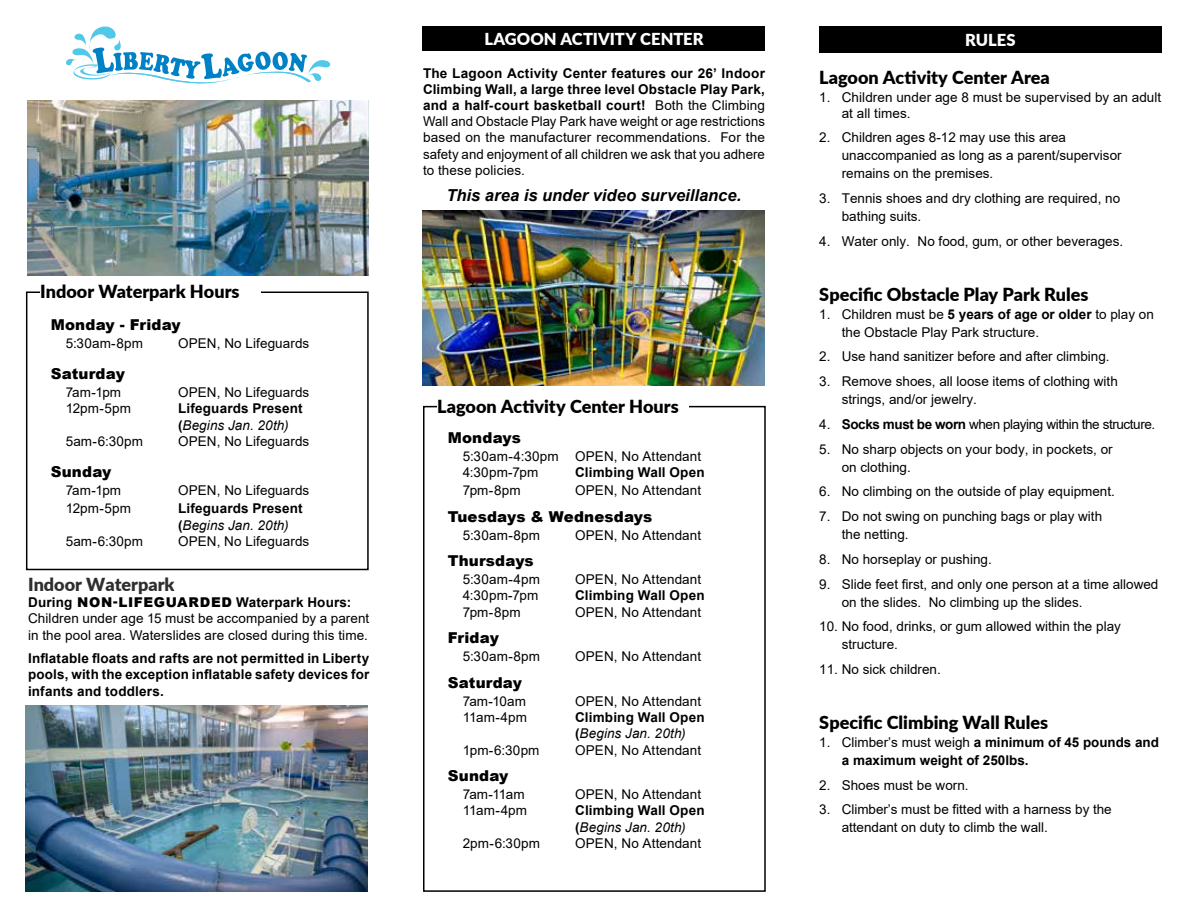
<style>
.page{position:relative;width:1188px;height:918px;background:#fff}
.page>*{position:absolute;margin:0;border:0;box-sizing:border-box;transform-origin:0 0}
.t1{font:900 18px "Lato";color:#000}
.t2{font:900 18px "Lato";color:#2e2e2f}
.t3{font:italic 700 16.5px "Arial";color:#000}
.t4{font:900 16.5px "Lato";letter-spacing:.005em;color:#fff}
.t5{font:900 15px "Arial";letter-spacing:.01em;color:#000}
.t6{font:13.5px/16.2px "Arial";color:#000}
.t7{font:700 13.5px/16.2px "Arial";letter-spacing:.01em;color:#000}
.t8{font:13.5px "Arial";letter-spacing:-.03em;color:#000}
.s1{font-weight:400;font-style:italic}
.s2{font-weight:700}
.s3{font-weight:900}
.s4{font-weight:400}
</style>
<div class="page">
<div style="left:819px;top:26px;width:342px;height:27px;background:#000"></div>
<svg style="left:66px;top:26px;width:265px;height:58px"></svg>
<img style="left:27px;top:100px;width:342px;height:176px">
<img style="left:26px;top:705px;width:341px;height:187px">
<div style="left:26px;top:292px;width:343px;height:278px;border:2px solid #000"></div>
<div style="left:40px;top:279px;width:221px;height:24px;background:#fff"></div>
<div style="left:423px;top:26px;width:342px;height:25px;background:#000"></div>
<img style="left:422px;top:210px;width:343px;height:176px">
<div style="left:423px;top:406px;width:343px;height:486px;border:2px solid #000"></div>
<div style="left:437px;top:394px;width:251px;height:23px;background:#fff"></div>
<h1 class="t1" style="left:40px;top:278px;width:201px">Indoor Waterpark Hours</h1>
<p class="t5" style="left:51px;top:313px;width:132px">Monday - Friday</p>
<p class="t6" style="left:66px;top:335px;width:79px">5:30am-8pm</p>
<p class="t6" style="left:178px;top:335px;width:133px">OPEN, No Lifeguards</p>
<p class="t5" style="left:51px;top:363px;width:76px">Saturday</p>
<p class="t6" style="left:66px;top:384px;width:57px">7am-1pm</p>
<p class="t6" style="left:178px;top:384px;width:133px">OPEN, No Lifeguards</p>
<p class="t6" style="left:66px;top:400px;width:67px">12pm-5pm</p>
<p class="t7" style="left:178px;top:401px;width:126px">Lifeguards Present (<span class="s1">Begins Jan. 20th)</span></p>
<p class="t6" style="left:66px;top:433px;width:79px">5am-6:30pm</p>
<p class="t6" style="left:178px;top:433px;width:133px">OPEN, No Lifeguards</p>
<p class="t5" style="left:51px;top:461px;width:62px">Sunday</p>
<p class="t6" style="left:66px;top:482px;width:57px">7am-1pm</p>
<p class="t6" style="left:178px;top:482px;width:133px">OPEN, No Lifeguards</p>
<p class="t6" style="left:66px;top:500px;width:67px">12pm-5pm</p>
<p class="t7" style="left:178px;top:501px;width:126px">Lifeguards Present (<span class="s1">Begins Jan. 20th)</span></p>
<p class="t6" style="left:66px;top:533px;width:79px">5am-6:30pm</p>
<p class="t6" style="left:178px;top:533px;width:133px">OPEN, No Lifeguards</p>
<h1 class="t2" style="left:28px;top:571px;width:148px">Indoor Waterpark</h1>
<p class="t6" style="left:28px;top:594px;width:343px"><span class="s2">During</span> <span class="s3">NON-LIFEGUARDED</span> <span class="s2">Waterpark Hours:<br></span>Children under age 15 must be accompanied by a parent in the pool area. Waterslides are closed during this time.</p>
<p class="t7" style="left:28px;top:651px;width:343px;text-align:justify">Inflatable floats and rafts are not permitted in Liberty pools, with the exception inflatable safety devices for infants and toddlers.</p>
<p class="t4" style="left:484px;top:27px;width:221px">LAGOON ACTIVITY CENTER</p>
<p class="t6" style="left:423px;top:65px;width:344px;text-align:justify"><span class="s2">The Lagoon Activity Center features our 26’ Indoor Climbing Wall, a large three level Obstacle Play Park, and a half-court basketball court!</span> Both the Climbing Wall and Obstacle Play Park have weight or age restrictions based on the manufacturer recommendations. For the safety and enjoyment of all children we ask that you adhere to these policies.</p>
<p class="t3" style="left:447px;top:184px;width:296px">This area is under video surveillance.</p>
<h1 class="t1" style="left:437px;top:393px;width:243px">Lagoon Activity Center Hours</h1>
<p class="t5" style="left:448px;top:427px;width:75px">Mondays</p>
<p class="t6" style="left:463px;top:448px;width:240px">5:30am-4:30pm OPEN, No Attendant<br>4:30pm-7pm</p>
<p class="t7" style="left:575px;top:464px;width:131px">Climbing Wall Open</p>
<p class="t6" style="left:463px;top:482px;width:59px">7pm-8pm</p>
<p class="t6" style="left:575px;top:482px;width:127px">OPEN, No Attendant</p>
<p class="t5" style="left:448px;top:505px;width:206px">Tuesdays &amp; Wednesdays</p>
<p class="t6" style="left:463px;top:527px;width:79px">5:30am-8pm</p>
<p class="t6" style="left:575px;top:527px;width:127px">OPEN, No Attendant</p>
<p class="t5" style="left:448px;top:550px;width:87px">Thursdays</p>
<p class="t6" style="left:463px;top:571px;width:79px">5:30am-4pm</p>
<p class="t6" style="left:575px;top:571px;width:127px">OPEN, No Attendant</p>
<p class="t6" style="left:463px;top:588px;width:77px">4:30pm-7pm</p>
<p class="t7" style="left:575px;top:588px;width:131px">Climbing Wall Open</p>
<p class="t6" style="left:463px;top:604px;width:59px">7pm-8pm</p>
<p class="t6" style="left:575px;top:604px;width:127px">OPEN, No Attendant</p>
<p class="t5" style="left:448px;top:627px;width:53px">Friday</p>
<p class="t6" style="left:463px;top:648px;width:79px">5:30am-8pm</p>
<p class="t6" style="left:575px;top:648px;width:127px">OPEN, No Attendant</p>
<p class="t5" style="left:448px;top:672px;width:76px">Saturday</p>
<p class="t6" style="left:463px;top:693px;width:65px">7am-10am</p>
<p class="t6" style="left:575px;top:693px;width:127px">OPEN, No Attendant</p>
<p class="t6" style="left:463px;top:709px;width:66px">11am-4pm</p>
<p class="t7" style="left:575px;top:709px;width:131px">Climbing Wall Open (<span class="s1">Begins Jan. 20th)</span></p>
<p class="t6" style="left:463px;top:742px;width:78px">1pm-6:30pm</p>
<p class="t6" style="left:575px;top:742px;width:127px">OPEN, No Attendant</p>
<p class="t5" style="left:448px;top:765px;width:62px">Sunday</p>
<p class="t6" style="left:463px;top:786px;width:63px">7am-11am</p>
<p class="t6" style="left:575px;top:786px;width:127px">OPEN, No Attendant</p>
<p class="t6" style="left:463px;top:802px;width:66px">11am-4pm</p>
<p class="t7" style="left:575px;top:803px;width:131px">Climbing Wall Open (<span class="s1">Begins Jan. 20th)</span></p>
<p class="t6" style="left:463px;top:835px;width:79px">2pm-6:30pm</p>
<p class="t6" style="left:575px;top:835px;width:127px">OPEN, No Attendant</p>
<p class="t4" style="left:965px;top:28px;width:52px">RULES</p>
<h1 class="t1" style="left:819px;top:63px;width:232px">Lagoon Activity Center Area</h1>
<p class="t6" style="left:842px;top:89px;width:321px;text-indent:-23px">1. Children under age 8 must be supervised by an adult at all times.</p>
<p class="t6" style="left:842px;top:129px;width:281px;line-height:18px;text-indent:-23px">2. Children ages 8-12 may use this area unaccompanied as long as a parent/supervisor remains on the premises.</p>
<p class="t6" style="left:842px;top:189px;width:280px;line-height:18px;text-indent:-23px">3. Tennis shoes and dry clothing are required, no bathing suits.</p>
<p class="t6" style="left:819px;top:233px;width:305px">4. Water only. No food, gum, or other beverages.</p>
<h1 class="t1" style="left:819px;top:281px;width:271px">Specific Obstacle Play Park Rules</h1>
<p class="t6" style="left:842px;top:305px;width:314px;line-height:18px;text-indent:-23px">1. Children must be <span class="s2">5 years of age or older</span> to play on the Obstacle Play Park structure.</p>
<p class="t6" style="left:819px;top:349px;width:292px">2. Use hand sanitizer before and after climbing.</p>
<p class="t6" style="left:842px;top:372px;width:278px;line-height:18px;text-indent:-23px">3. Remove shoes, all loose items of clothing with strings, and/or jewelry.</p>
<p class="t8" style="left:819px;top:415px;width:338px">4. <span class="s2">Socks must be worn</span> when playing within the structure.</p>
<p class="t6" style="left:842px;top:440px;width:272px;line-height:18px;text-indent:-23px">5. No sharp objects on your body, in pockets, or on clothing.</p>
<p class="t6" style="left:819px;top:483px;width:297px">6. No climbing on the outside of play equipment.</p>
<p class="t6" style="left:842px;top:507px;width:262px;line-height:18px;text-indent:-23px">7. Do not swing on punching bags or play with the netting.</p>
<p class="t6" style="left:819px;top:551px;width:174px">8. No horseplay or pushing.</p>
<p class="t6" style="left:842px;top:575px;width:318px;line-height:18px;text-indent:-23px">9. Slide feet first, and only one person at a time allowed on the slides. No climbing up the slides.</p>
<p class="t6" style="left:842px;top:618px;width:281px;line-height:18px;text-indent:-23px">10. No food, drinks, or gum allowed within the play structure.</p>
<p class="t6" style="left:819px;top:661px;width:123px">11. No sick children.</p>
<h1 class="t1" style="left:819px;top:709px;width:230px">Specific Climbing Wall Rules</h1>
<p class="t7" style="left:842px;top:733px;width:319px;line-height:18px;text-indent:-22px"><span class="s4">1. Climber’s must weigh</span> a minimum of 45 pounds and a maximum weight of 250lbs.</p>
<p class="t6" style="left:819px;top:777px;width:151px">2. Shoes must be worn.</p>
<p class="t6" style="left:842px;top:801px;width:271px;line-height:18px;text-indent:-23px">3. Climber’s must be fitted with a harness by the attendant on duty to climb the wall.</p>
</div>
